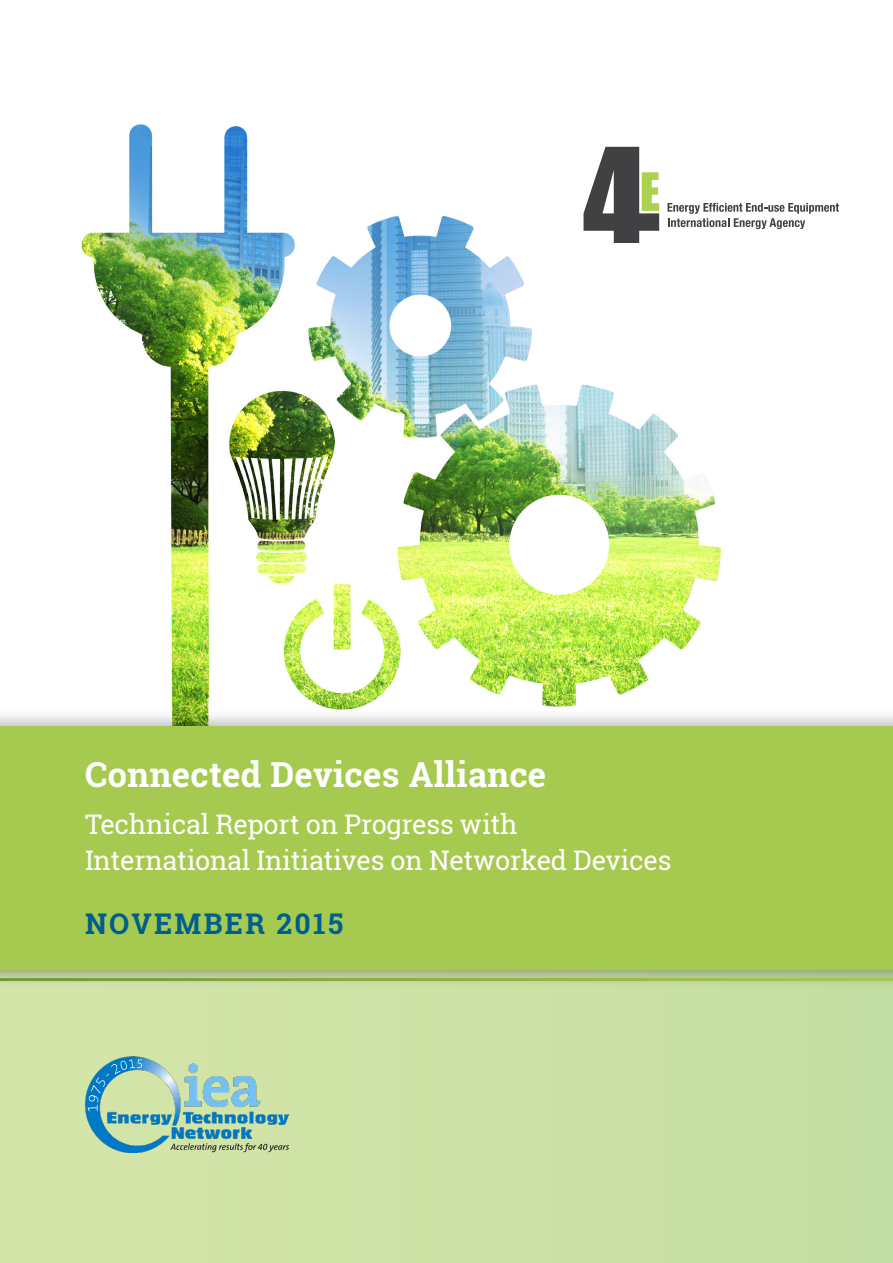
<style>
.page{position:relative;width:893px;height:1263px;background:#fff}
.page>*{position:absolute;margin:0;border:0;box-sizing:border-box;transform-origin:0 0}
.t1{font:700 34.5px "Roboto Slab";letter-spacing:.01em;color:#fff}
.t2{font:700 28.5px "Roboto Slab";letter-spacing:.08em;color:#005e8f}
.t3{font:27px/36px "Roboto Slab";letter-spacing:-.01em;color:#fff}
</style>
<div class="page">
<img style="left:81px;top:124px;width:699px;height:583px">
<div style="left:0;top:766px;width:892px;height:497px;background:#cde1a6"></div>
<div style="left:0;top:707px;width:892px;height:282px;background:#000;opacity:.43"></div>
<div style="left:0;top:726px;width:892px;height:244px;background:#a6ca4f"></div>
<svg style="left:584px;top:147px;width:75px;height:95px"></svg>
<svg style="left:668px;top:203px;width:171px;height:26px"></svg>
<hr style="left:0;top:978px;width:892px;height:3px;background:#fff">
<img style="left:85px;top:1057px;width:204px;height:95px">
<p class="t1" style="left:85px;top:751px;width:463px">Connected Devices Alliance</p>
<p class="t3" style="left:85px;top:806px;width:588px">Technical Report on Progress with<br>International Initiatives on Networked Devices</p>
<p class="t2" style="left:85px;top:904px;width:260px">NOVEMBER 2015</p>
</div>
